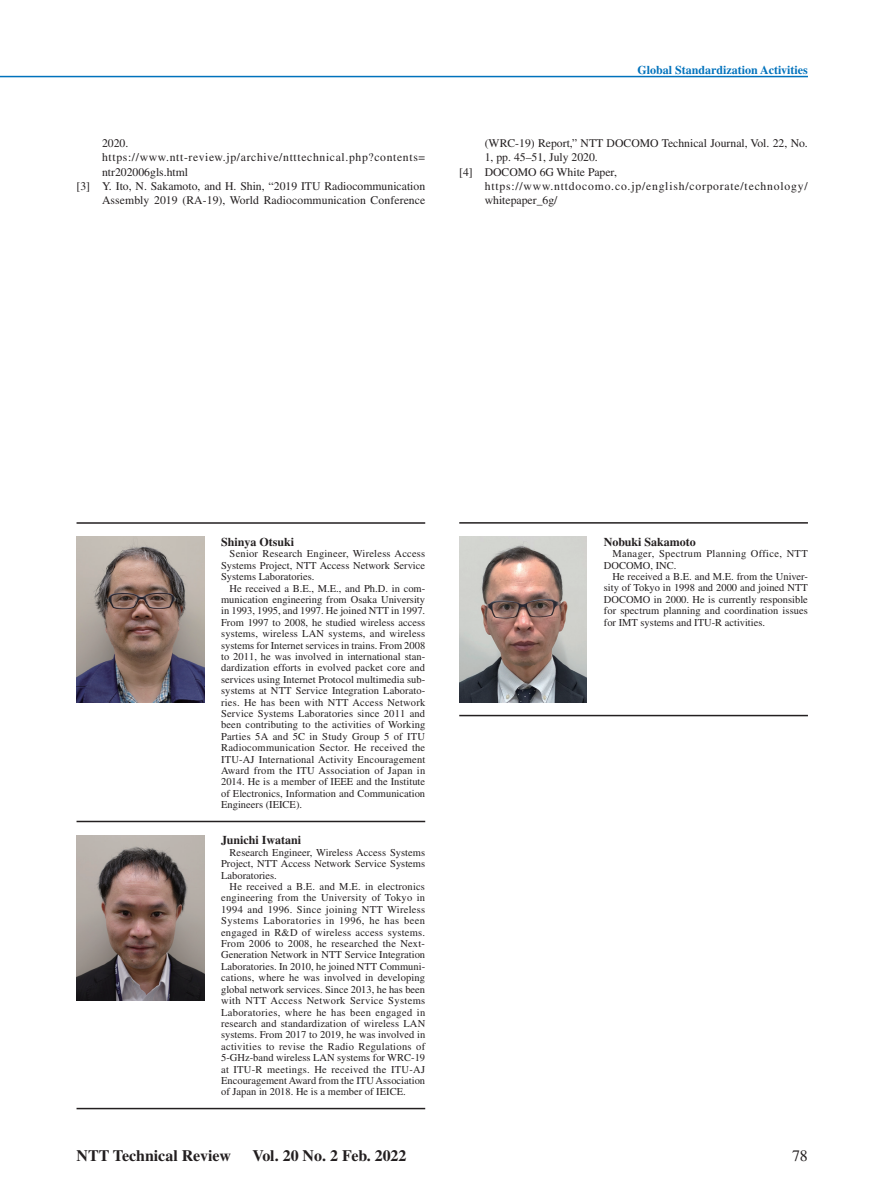
<style>
.page{position:relative;width:893px;height:1191px;background:#fff}
.page>*{position:absolute;margin:0;border:0;box-sizing:border-box;transform-origin:0 0}
.t1{font:700 15.9px "Times";color:#231f20}
.t2{font:15.9px "Times";color:#231f20}
.t3{font:700 12px "Times";color:#231f20}
.t4{font:700 12px "Times";color:#0072bc}
.t5{font:11.7px "Times";letter-spacing:.005em;color:#231f20}
.t6{font:11.7px "Times";letter-spacing:.055em;color:#231f20}
.t7{font:11.7px "Times";letter-spacing:.065em;color:#231f20}
.t8{font:10.5px/11.4px "Times";color:#231f20;text-align:justify}
.t9{font:10.5px/11.4px "Times";letter-spacing:.035em;color:#231f20}
</style>
<div class="page">
<hr style="left:0;top:76px;width:808px;height:1px;background:#0072bc">
<hr style="left:77px;top:522px;width:348px;height:2px;background:#231f20">
<hr style="left:77px;top:820px;width:348px;height:2px;background:#231f20">
<hr style="left:459px;top:522px;width:349px;height:1px;background:#231f20">
<img style="left:77px;top:536px;width:127px;height:166px">
<img style="left:77px;top:835px;width:127px;height:166px">
<img style="left:459px;top:536px;width:128px;height:166px">
<hr style="left:77px;top:1107px;width:348px;height:2px;background:#231f20">
<hr style="left:459px;top:715px;width:349px;height:1px;background:#231f20">
<p class="t5" style="left:102px;top:137px;width:28px">2020.</p>
<p class="t6" style="left:102px;top:151px;width:325px">https://www.ntt-review.jp/archive/ntttechnical.php?contents=</p>
<p class="t5" style="left:102px;top:165px;width:88px">ntr202006gls.html</p>
<p class="t5" style="left:77px;top:179px;width:350px">[3] Y. Ito, N. Sakamoto, and H. Shin, “2019 ITU Radiocommunication</p>
<p class="t5" style="left:102px;top:193px;width:325px">Assembly 2019 (RA-19), World Radiocommunication Conference</p>
<p class="t4" style="left:637px;top:63px;width:172px">Global Standardization Activities</p>
<p class="t5" style="left:485px;top:137px;width:325px">(WRC-19) Report,” NTT DOCOMO Technical Journal, Vol. 22, No.</p>
<p class="t5" style="left:485px;top:151px;width:115px">1, pp. 45–51, July 2020.</p>
<p class="t5" style="left:459px;top:165px;width:159px">[4] DOCOMO 6G White Paper,</p>
<p class="t7" style="left:485px;top:179px;width:324px">https://www.nttdocomo.co.jp/english/corporate/technology/</p>
<p class="t5" style="left:485px;top:193px;width:74px">whitepaper_6g/</p>
<p class="t3" style="left:221px;top:534px;width:75px">Shinya Otsuki</p>
<p class="t8" style="left:221px;top:548px;width:206px;text-indent:9px">Senior Research Engineer, Wireless Access Systems Project, NTT Access Network Service Systems Laboratories.</p>
<p class="t8" style="left:221px;top:582px;width:206px;text-indent:9px">He received a B.E., M.E., and Ph.D. in com&shy;munication engineering from Osaka University in 1993, 1995, and 1997. He joined NTT in 1997.<br>From 1997 to 2008, he studied wireless access systems, wireless LAN systems, and wireless systems for Internet services in trains. From 2008 to 2011, he was involved in international stan&shy;dardization efforts in evolved packet core and services using Internet Protocol multimedia sub&shy;systems at NTT Service Integration Laborato&shy;ries. He has been with NTT Access Network Service Systems Laboratories since 2011 and been contributing to the activities of Working Parties 5A and 5C in Study Group 5 of ITU Radiocommunication Sector. He received the ITU-AJ International Activity Encouragement Award from the ITU Association of Japan in 2014. He is a member of IEEE and the Institute of Electronics, Information and Communication Engineers (IEICE).</p>
<p class="t3" style="left:221px;top:833px;width:82px">Junichi Iwatani</p>
<p class="t8" style="left:221px;top:846px;width:206px;text-indent:9px">Research Engineer, Wireless Access Systems Project, NTT Access Network Service Systems Laboratories.</p>
<p class="t8" style="left:221px;top:880px;width:206px;text-indent:9px">He received a B.E. and M.E. in electronics engineering from the University of Tokyo in 1994 and 1996. Since joining NTT Wireless Systems Laboratories in 1996, he has been engaged in R&amp;D of wireless access systems.<br>From 2006 to 2008, he researched the Next-Generation Network in NTT Service Integration Laboratories. In 2010, he joined NTT Communi&shy;cations, where he was involved in developing global network services. Since 2013, he has been with NTT Access Network Service Systems Laboratories, where he has been engaged in research and standardization of wireless LAN systems. From 2017 to 2019, he was involved in activities to revise the Radio Regulations of 5-GHz-band wireless LAN systems for WRC-19 at ITU-R meetings. He received the ITU-AJ Encouragement Award from the ITU Association of Japan in 2018. He is a member of IEICE.</p>
<p class="t3" style="left:604px;top:534px;width:94px">Nobuki Sakamoto</p>
<p class="t9" style="left:604px;top:548px;width:205px;text-indent:9px">Manager, Spectrum Planning Office, NTT<br>DOCOMO, INC.</p>
<p class="t8" style="left:604px;top:571px;width:206px;text-indent:9px">He received a B.E. and M.E. from the Univer&shy;sity of Tokyo in 1998 and 2000 and joined NTT DOCOMO in 2000. He is currently responsible for spectrum planning and coordination issues for IMT systems and ITU-R activities.</p>
<h1 class="t1" style="left:77px;top:1146px;width:156px">NTT Technical Review</h1>
<h1 class="t1" style="left:252px;top:1146px;width:156px">Vol. 20 No. 2 Feb. 2022</h1>
<h1 class="t2" style="left:792px;top:1146px;width:17px">78</h1>
</div>
